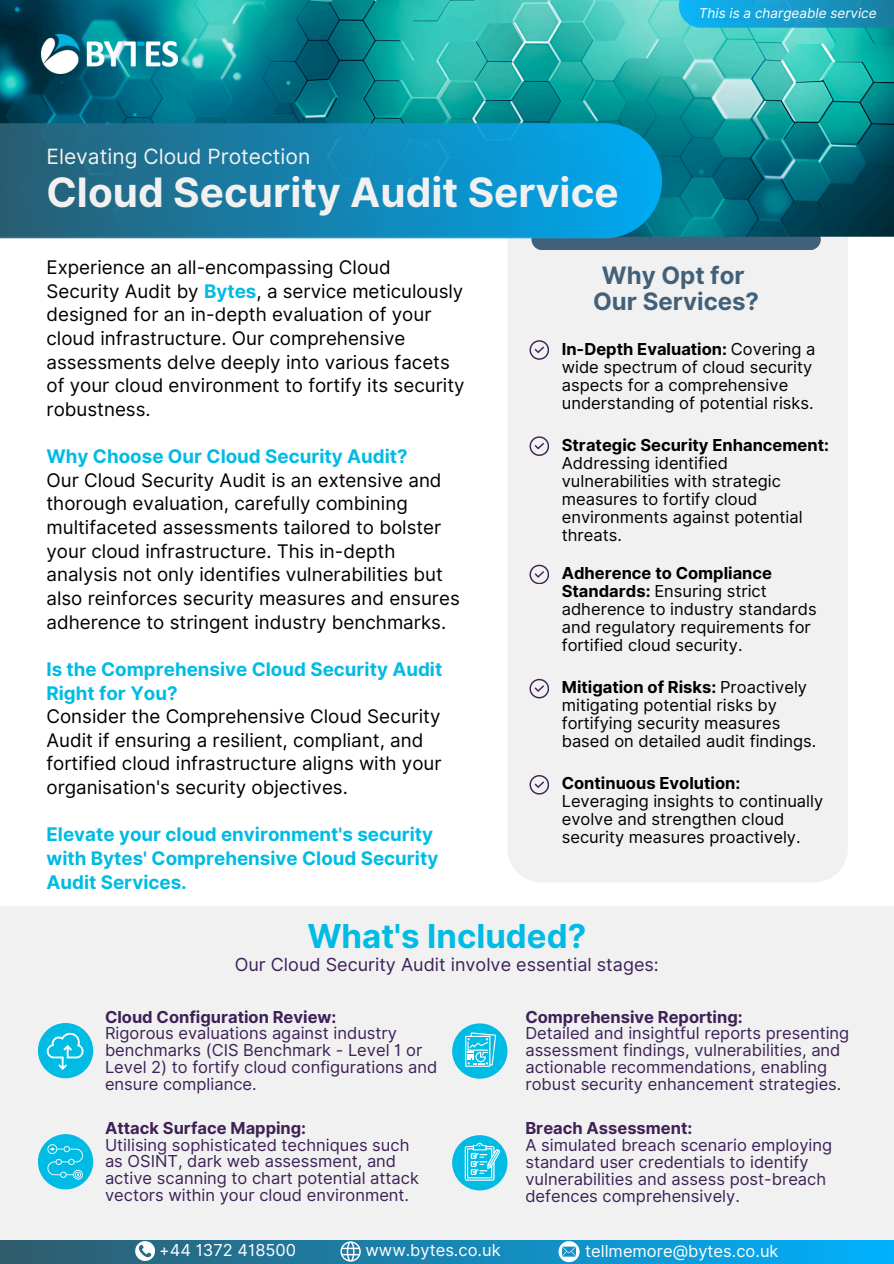
<style>
.page{position:relative;width:894px;height:1264px;background:#fff}
.page>*{position:absolute;margin:0;border:0;box-sizing:border-box;transform-origin:0 0}
.t1{font:700 40.5px "Inter";color:#f1f1f1}
.t2{font:700 33px "Inter";color:#00bbe3}
.t3{font:700 24px "Inter";color:#426078}
.t4{font:21px "Inter";color:#f1f1f1}
.t5{font:18.75px/23.5px "Inter";color:#000}
.t6{font:700 18.75px/23.7px "Inter";color:#00bbe3}
.t7{font:18px "Inter";color:#3e2157}
.t8{font:16.5px/16.8px "Inter";color:#3e2157}
.t9{font:16.5px/18px "Inter";color:#000}
.t10{font:16.5px "Inter";color:#fff}
.t11{font:italic 13.5px "Inter";color:#fff}
.s1{font-weight:700;color:#00bbe3}
.s2{font-weight:700}
</style>
<div class="page">
<div style="left:0;top:1238px;width:893px;height:25px;background:linear-gradient(to right,#345e6d,#00b0fc)"></div>
<div style="left:507px;top:237px;width:340px;height:645px;background:#f1f1f1"></div>
<div style="left:531px;top:237px;width:289px;height:13px;background:#426078"></div>
<img style="left:0;top:0;width:893px;height:237px">
<svg style="left:0;top:123px;width:661px;height:115px;background:#1483b0"></svg>
<svg style="left:529px;top:340px;width:19px;height:19px"></svg>
<svg style="left:529px;top:436px;width:19px;height:19px"></svg>
<svg style="left:529px;top:564px;width:19px;height:20px"></svg>
<svg style="left:529px;top:679px;width:19px;height:19px"></svg>
<img style="left:42px;top:34px;width:136px;height:40px">
<svg style="left:529px;top:775px;width:19px;height:19px"></svg>
<div style="left:0;top:906px;width:893px;height:333px;background:#f1f1f1"></div>
<div style="left:452px;top:1023px;width:55px;height:55px;background:#00bbe3;border-radius:50%"></div>
<div style="left:38px;top:1134px;width:55px;height:55px;background:#00bbe3;border-radius:50%"></div>
<div style="left:38px;top:1022px;width:55px;height:56px;background:#00bbe3;border-radius:50%"></div>
<div style="left:452px;top:1135px;width:55px;height:55px;background:#00bbe3;border-radius:50%"></div>
<svg style="left:135px;top:1240px;width:20px;height:20px"></svg>
<svg style="left:340px;top:1241px;width:20px;height:20px"></svg>
<svg style="left:558px;top:1240px;width:21px;height:22px"></svg>
<svg style="left:465px;top:1032px;width:31px;height:34px"></svg>
<svg style="left:464px;top:1142px;width:36px;height:38px"></svg>
<svg style="left:47px;top:1144px;width:36px;height:35px"></svg>
<svg style="left:47px;top:1032px;width:37px;height:37px"></svg>
<svg style="left:678px;top:0;width:215px;height:28px;background:#179ccc"></svg>
<p class="t4" style="left:46px;top:143px;width:265px">Elevating Cloud Protection</p>
<p class="t1" style="left:46px;top:168px;width:573px">Cloud Security Audit Service</p>
<p class="t11" style="left:698px;top:5px;width:179px">This is a chargeable service</p>
<p class="t5" style="left:46px;top:255px;width:419px">Experience an all-encompassing Cloud Security Audit by <span class="s1">Bytes</span>, a service meticulously designed for an in-depth evaluation of your cloud infrastructure. Our comprehensive assessments delve deeply into various facets of your cloud environment to fortify its security robustness.</p>
<p class="t5" style="left:46px;top:444px;width:415px"><span class="s1">Why Choose Our Cloud Security Audit?<br></span>Our Cloud Security Audit is an extensive and thorough evaluation, carefully combining multifaceted assessments tailored to bolster your cloud infrastructure. This in-depth analysis not only identifies vulnerabilities but also reinforces security measures and ensures adherence to stringent industry benchmarks.</p>
<p class="t5" style="left:46px;top:657px;width:397px"><span class="s1">Is the Comprehensive Cloud Security Audit Right for You?<br></span>Consider the Comprehensive Cloud Security Audit if ensuring a resilient, compliant, and fortified cloud infrastructure aligns with your organisation's security objectives.</p>
<p class="t6" style="left:46px;top:822px;width:393px">Elevate your cloud environment's security with Bytes' Comprehensive Cloud Security<br>Audit Services.</p>
<p class="t3" style="left:601px;top:261px;width:144px">Why Opt for</p>
<p class="t3" style="left:593px;top:287px;width:167px">Our Services?</p>
<p class="t9" style="left:561px;top:339px;width:255px"><span class="s2">In-Depth Evaluation:</span> Covering a wide spectrum of cloud security aspects for a comprehensive understanding of potential risks.</p>
<p class="t9" style="left:561px;top:435px;width:269px"><span class="s2">Strategic Security Enhancement:<br></span>Addressing identified vulnerabilities with strategic measures to fortify cloud environments against potential threats.</p>
<h1 class="t9" style="left:561px;top:564px;width:256px"><span class="s2">Adherence to Compliance<br>Standards:</span> Ensuring strict adherence to industry standards and regulatory requirements for fortified cloud security.</h1>
<h2 class="t9" style="left:561px;top:678px;width:256px"><span class="s2">Mitigation of Risks:</span> Proactively mitigating potential risks by fortifying security measures based on detailed audit findings.</h2>
<p class="t9" style="left:561px;top:774px;width:263px"><span class="s2">Continuous Evolution:<br></span>Leveraging insights to continually evolve and strengthen cloud security measures proactively.</p>
<h3 class="t2" style="left:307px;top:916px;width:280px">What's Included?</h3>
<h3 class="t7" style="left:235px;top:953px;width:425px">Our Cloud Security Audit involve essential stages:</h3>
<h4 class="t8" style="left:525px;top:1008px;width:325px"><span class="s2">Comprehensive Reporting:<br></span>Detailed and insightful reports presenting assessment findings, vulnerabilities, and actionable recommendations, enabling robust security enhancement strategies.</h4>
<h4 class="t8" style="left:105px;top:1008px;width:334px"><span class="s2">Cloud Configuration Review:<br></span>Rigorous evaluations against industry benchmarks (CIS Benchmark - Level 1 or Level 2) to fortify cloud configurations and ensure compliance.</h4>
<h4 class="t8" style="left:105px;top:1119px;width:315px"><span class="s2">Attack Surface Mapping:<br></span>Utilising sophisticated techniques such as OSINT, dark web assessment, and active scanning to chart potential attack vectors within your cloud environment.</h4>
<p class="t10" style="left:159px;top:1240px;width:138px">+44 1372 418500</p>
<p class="t10" style="left:365px;top:1240px;width:137px">www.bytes.co.uk</p>
<h4 class="t8" style="left:525px;top:1119px;width:308px"><span class="s2">Breach Assessment:<br></span>A simulated breach scenario employing standard user credentials to identify vulnerabilities and assess post-breach defences comprehensively.</h4>
<p class="t10" style="left:585px;top:1240px;width:195px">tellmemore@bytes.co.uk</p>
</div>
